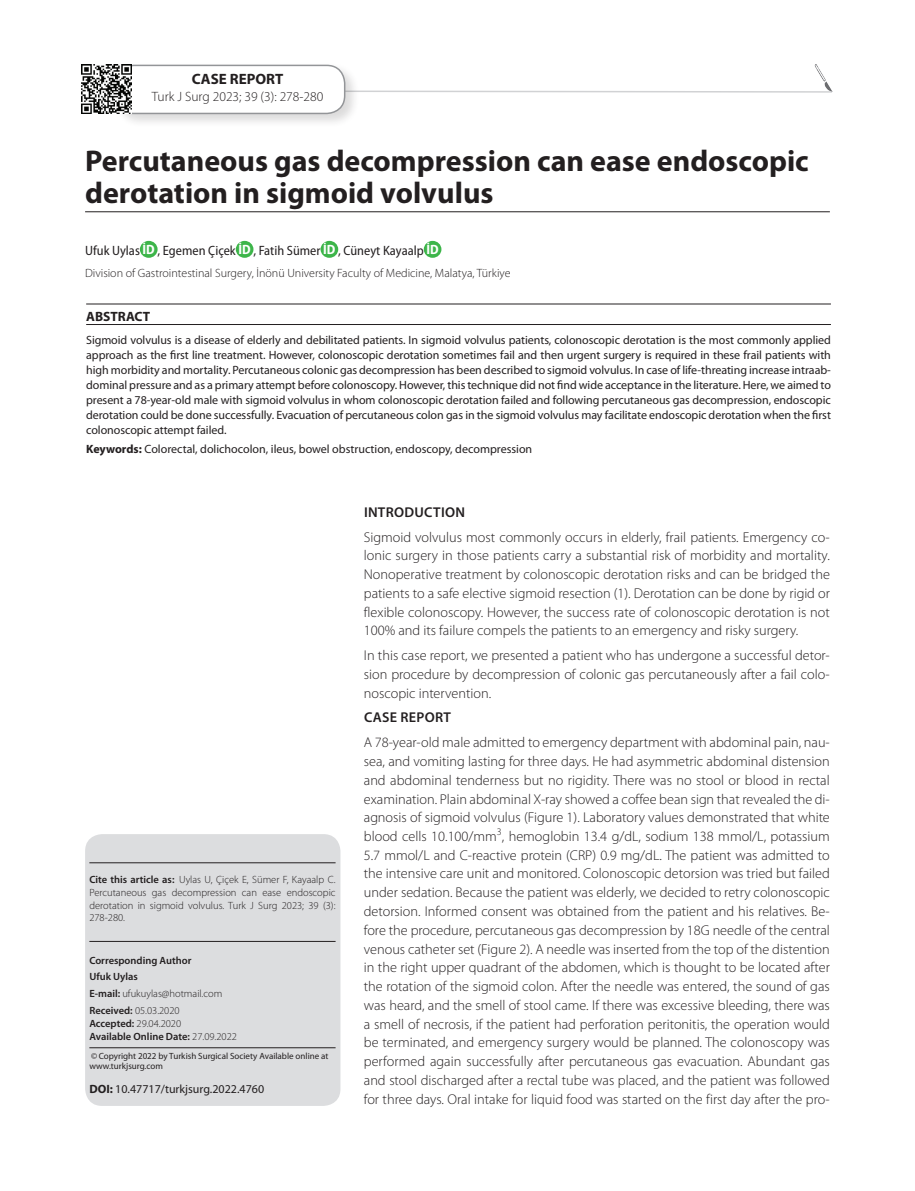
<style>
.page{position:relative;width:915px;height:1191px;background:#fff}
.page>*{position:absolute;margin:0;border:0;box-sizing:border-box;transform-origin:0 0}
.t1{font:700 30px/31.5px "Myriad Pro";color:#231f20}
.t2{font:700 15px "Myriad Pro";color:#231f20}
.t3{font:300 14.25px/18.8px "Myriad Pro";color:#231f20;text-align:justify}
.t4{font:600 14.25px "Myriad Pro";letter-spacing:.02em;color:#231f20}
.t5{font:semi-condensed 13.5px "Myriad Pro";color:#231f20}
.t6{font:300 13.5px "Myriad Pro";color:#231f20}
.t7{font:700 13.5px "Myriad Pro";color:#231f20}
.t8{font:12px/15px "Myriad Pro";color:#231f20;text-align:justify}
.t9{font:300 12px "Myriad Pro";color:#231f20}
.t10{font:300 10.5px/12.8px "Myriad Pro";color:#231f20;text-align:justify}
.t11{font:600 10.5px/15.6px "Myriad Pro";color:#231f20}
.t12{font:9px/10.5px "Myriad Pro";color:#231f20}
.s1{font-weight:700;color:#fff}
.s2{font-weight:700}
.s3{font-weight:600}
.s4{font-weight:300}
</style>
<div class="page">
<svg style="left:359px;top:90px;width:474px;height:3px"></svg>
<div style="left:113px;top:62px;width:246px;height:66px;background:#231f20;opacity:.16"></div>
<div style="left:116px;top:65px;width:228px;height:48px;background:#fff;border-radius:18px"></div>
<div style="left:115px;top:65px;width:230px;height:49px;border:2px solid #939598;border-radius:18px"></div>
<div style="left:140px;top:241px;width:17px;height:17px;background:#3db54a;border-radius:50%"></div>
<div style="left:236px;top:241px;width:17px;height:17px;background:#3db54a;border-radius:50%"></div>
<div style="left:320px;top:241px;width:18px;height:17px;background:#3db54a;border-radius:50%"></div>
<div style="left:423px;top:241px;width:18px;height:17px;background:#3db54a;border-radius:50%"></div>
<hr style="left:85px;top:211px;width:744px;height:1px;background:#231f20">
<div style="left:85px;top:834px;width:255px;height:272px;background:#dcdddf;border-radius:17px"></div>
<hr style="left:89px;top:862px;width:246px;height:1px;background:#231f20">
<hr style="left:89px;top:941px;width:246px;height:1px;background:#231f20">
<hr style="left:89px;top:1047px;width:246px;height:1px;background:#231f20">
<hr style="left:86px;top:324px;width:744px;height:1px;background:#231f20">
<hr style="left:86px;top:304px;width:744px;height:1px;background:#231f20">
<img style="left:814px;top:64px;width:17px;height:27px">
<img style="left:81px;top:64px;width:50px;height:50px">
<p class="t2" style="left:192px;top:71px;width:93px">CASE REPORT</p>
<p class="t6" style="left:152px;top:89px;width:173px">Turk J Surg 2023; 39 (3): 278-280</p>
<h1 class="t1" style="left:85px;top:146px;width:725px">Percutaneous gas decompression can ease endoscopic derotation in sigmoid volvulus</h1>
<p class="t5" style="left:85px;top:243px;width:355px">Ufuk Uylas <span class="s1">İD</span> , Egemen Çiçek <span class="s1">İD</span> , Fatih Sümer <span class="s1">İD</span> , Cüneyt Kayaalp <span class="s1">İD</span></p>
<p class="t9" style="left:85px;top:266px;width:427px">Division of Gastrointestinal Surgery, İnönü University Faculty of Medicine, Malatya, Türkiye</p>
<p class="t7" style="left:86px;top:308px;width:65px">ABSTRACT</p>
<p class="t8" style="left:86px;top:333px;width:746px">Sigmoid volvulus is a disease of elderly and debilitated patients. In sigmoid volvulus patients, colonoscopic derotation is the most commonly applied approach as the first line treatment. However, colonoscopic derotation sometimes fail and then urgent surgery is required in these frail patients with high morbidity and mortality. Percutaneous colonic gas decompression has been described to sigmoid volvulus. In case of life-threating increase intraab&shy;dominal pressure and as a primary attempt before colonoscopy. However, this technique did not find wide acceptance in the literature. Here, we aimed to present a 78-year-old male with sigmoid volvulus in whom colonoscopic derotation failed and following percutaneous gas decompression, endoscopic derotation could be done successfully. Evacuation of percutaneous colon gas in the sigmoid volvulus may facilitate endoscopic derotation when the first colonoscopic attempt failed.</p>
<p class="t8" style="left:86px;top:442px;width:447px"><span class="s2">Keywords:</span> Colorectal, dolichocolon, ileus, bowel obstruction, endoscopy, decompression</p>
<p class="t10" style="left:89px;top:873px;width:248px"><span class="s3">Cite this article as:</span> Uylas U, Çiçek E, Sümer F, Kayaalp C.<br>Percutaneous gas decompression can ease endoscopic derotation in sigmoid volvulus. Turk J Surg 2023; 39 (3):<br>278-280.</p>
<p class="t11" style="left:89px;top:953px;width:104px">Corresponding Author<br>Ufuk Uylas</p>
<p class="t10" style="left:89px;top:985px;width:134px;line-height:17px"><span class="s3">E-mail:</span> ufukuylas@hotmail.com<br><span class="s3">Received:</span> 05.03.2020</p>
<p class="t11" style="left:89px;top:1017px;width:149px;line-height:12.8px">Accepted: <span class="s4">29.04.2020<br></span>Available Online Date: <span class="s4">27.09.2022</span></p>
<p class="t12" style="left:89px;top:1050px;width:240px">©Copyright 2022 by Turkish Surgical Society Available online at www.turkjsurg.com</p>
<p class="t8" style="left:89px;top:1082px;width:176px"><span class="s2">DOI:</span> 10.47717/turkjsurg.2022.4760</p>
<p class="t4" style="left:364px;top:504px;width:32px">Introduc</p>
<p class="t4" style="left:433px;top:504px;width:33px">tIon</p>
<p class="t3" style="left:364px;top:528px;width:467px">Sigmoid volvulus most commonly occurs in elderly, frail patients. Emergency co&shy;lonic surgery in those patients carry a substantial risk of morbidity and mortality.<br>Nonoperative treatment by colonoscopic derotation risks and can be bridged the patients to a safe elective sigmoid resection (1). Derotation can be done by rigid or flexible colonoscopy. However, the success rate of colonoscopic derotation is not 100% and its failure compels the patients to an emergency and risky surgery.</p>
<p class="t3" style="left:364px;top:646px;width:467px">In this case report, we presented a patient who has undergone a successful detor&shy;sion procedure by decompression of colonic gas percutaneously after a fail colo&shy;noscopic intervention.</p>
<p class="t4" style="left:364px;top:710px;width:88px">CASE re port</p>
<p class="t3" style="left:364px;top:733px;width:467px">A 78-year-old male admitted to emergency department with abdominal pain, nau&shy;sea, and vomiting lasting for three days. He had asymmetric abdominal distension and abdominal tenderness but no rigidity. There was no stool or blood in rectal examination. Plain abdominal X-ray showed a coffee bean sign that revealed the di&shy;agnosis of sigmoid volvulus (Figure 1). Laboratory values demonstrated that white blood cells 10.100/mm<sup>3</sup>, hemoglobin 13.4 g/dL, sodium 138 mmol/L, potassium 5.7 mmol/L and C-reactive protein (CRP) 0.9 mg/dL. The patient was admitted to the intensive care unit and monitored. Colonoscopic detorsion was tried but failed under sedation. Because the patient was elderly, we decided to retry colonoscopic detorsion. Informed consent was obtained from the patient and his relatives. Be&shy;fore the procedure, percutaneous gas decompression by 18G needle of the central venous catheter set (Figure 2). A needle was inserted from the top of the distention in the right upper quadrant of the abdomen, which is thought to be located after the rotation of the sigmoid colon. After the needle was entered, the sound of gas was heard, and the smell of stool came. If there was excessive bleeding, there was a smell of necrosis, if the patient had perforation peritonitis, the operation would be terminated, and emergency surgery would be planned. The colonoscopy was performed again successfully after percutaneous gas evacuation. Abundant gas and stool discharged after a rectal tube was placed, and the patient was followed for three days. Oral intake for liquid food was started on the first day after the pro-</p>
</div>
